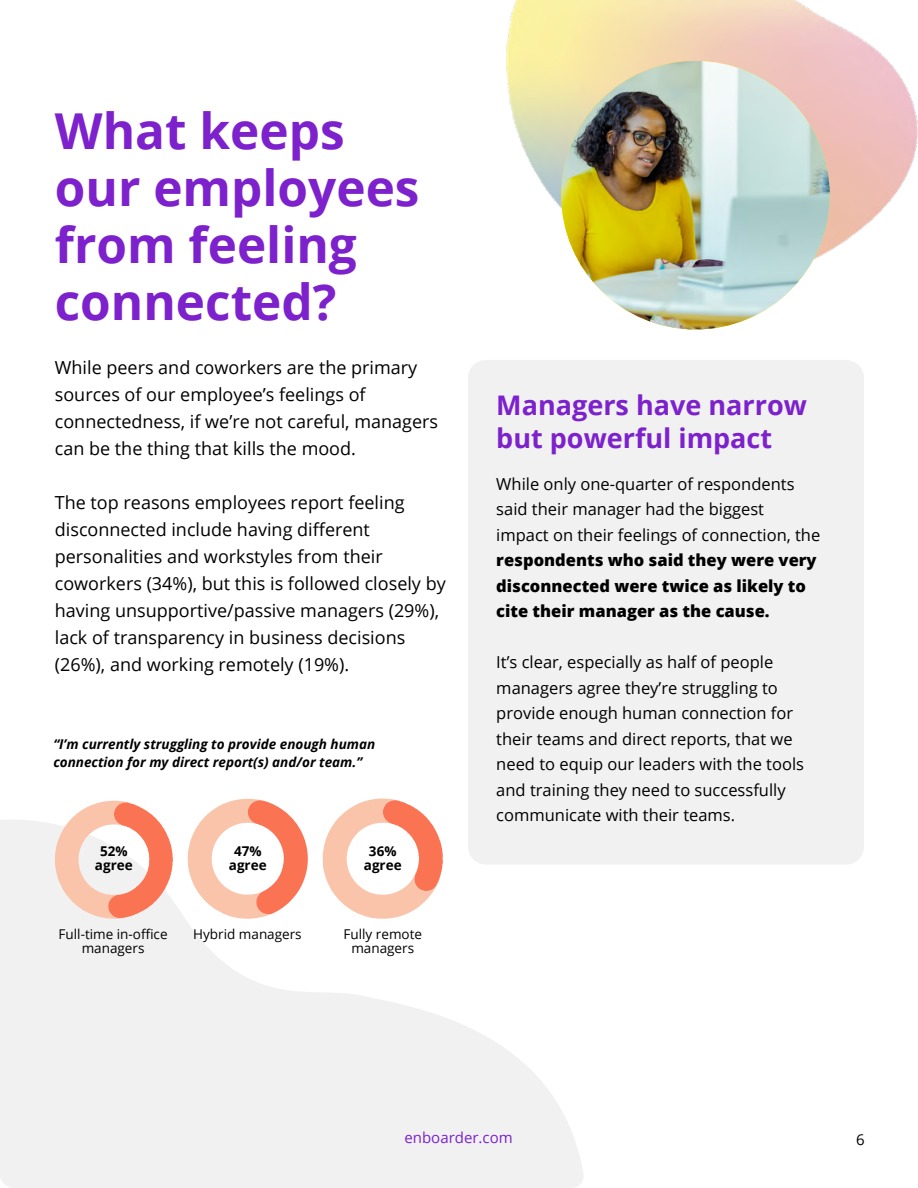
<style>
.page{position:relative;width:918px;height:1188px;background:#fff}
.page>*{position:absolute;margin:0;border:0;box-sizing:border-box;transform-origin:0 0}
.t1{font:700 49.5px/57px "Open Sans";color:#7c21cc}
.t2{font:700 27px/33px "Open Sans";color:#7c21cc}
.t3{font:18px/27px "Open Sans";color:#000}
.t4{font:16.5px/25.5px "Open Sans";color:#000}
.t5{font:800 16.5px/25.5px "Open Sans";color:#000}
.t6{font:15px "Open Sans";color:#7c21cc}
.t7{font:15px "Open Sans";color:#000}
.t8{font:italic 700 13.5px/18px "Open Sans";color:#000}
.t9{font:13.5px/13.5px "Open Sans";color:#000;text-align:center}
.t10{font:700 13.5px/13.5px "Open Sans";color:#000;text-align:center}
</style>
<div class="page">
<svg style="left:0;top:820px;width:583px;height:368px;fill:#f1f1f2"></svg>
<div style="left:468px;top:360px;width:396px;height:505px;background:#f1f1f2;border-radius:18px"></div>
<img style="left:507px;top:0;width:411px;height:275px">
<img style="left:561px;top:61px;width:269px;height:269px;border-radius:134px">
<svg style="left:55px;top:800px;width:118px;height:119px"></svg>
<svg style="left:188px;top:799px;width:120px;height:120px"></svg>
<svg style="left:323px;top:798px;width:120px;height:121px"></svg>
<h1 class="t1" style="left:55px;top:102px;width:366px">What keeps our employees from feeling connected?</h1>
<p class="t3" style="left:55px;top:353px;width:385px">While peers and coworkers are the primary sources of our employee’s feelings of connectedness, if we’re not careful, managers can be the thing that kills the mood.</p>
<p class="t3" style="left:55px;top:488px;width:392px">The top reasons employees report feeling disconnected include having different personalities and workstyles from their coworkers (34%), but this is followed closely by having unsupportive/passive managers (29%), lack of transparency in business decisions (26%), and working remotely (19%).</p>
<p class="t8" style="left:53px;top:735px;width:323px">“I’m currently struggling to provide enough human connection for my direct report(s) and/or team.”</p>
<p class="t10" style="left:95px;top:844px;width:39px">52% agree</p>
<p class="t10" style="left:229px;top:844px;width:39px">47% agree</p>
<p class="t10" style="left:364px;top:844px;width:39px">36% agree</p>
<p class="t9" style="left:59px;top:927px;width:111px">Full-time in-office managers</p>
<p class="t9" style="left:193px;top:927px;width:110px">Hybrid managers</p>
<p class="t9" style="left:344px;top:927px;width:80px">Fully remote managers</p>
<h2 class="t2" style="left:496px;top:388px;width:312px">Managers have narrow but powerful impact</h2>
<p class="t4" style="left:496px;top:471px;width:326px">While only one-quarter of respondents said their manager had the biggest impact on their feelings of connection, the</p>
<p class="t5" style="left:496px;top:547px;width:322px">respondents who said they were very disconnected were twice as likely to cite their manager as the cause.</p>
<p class="t4" style="left:496px;top:649px;width:309px">It’s clear, especially as half of people managers agree they’re struggling to provide enough human connection for their teams and direct reports, that we need to equip our leaders with the tools and training they need to successfully communicate with their teams.</p>
<p class="t6" style="left:404px;top:1128px;width:110px">enboarder.com</p>
<p class="t7" style="left:856px;top:1130px;width:10px">6</p>
</div>
